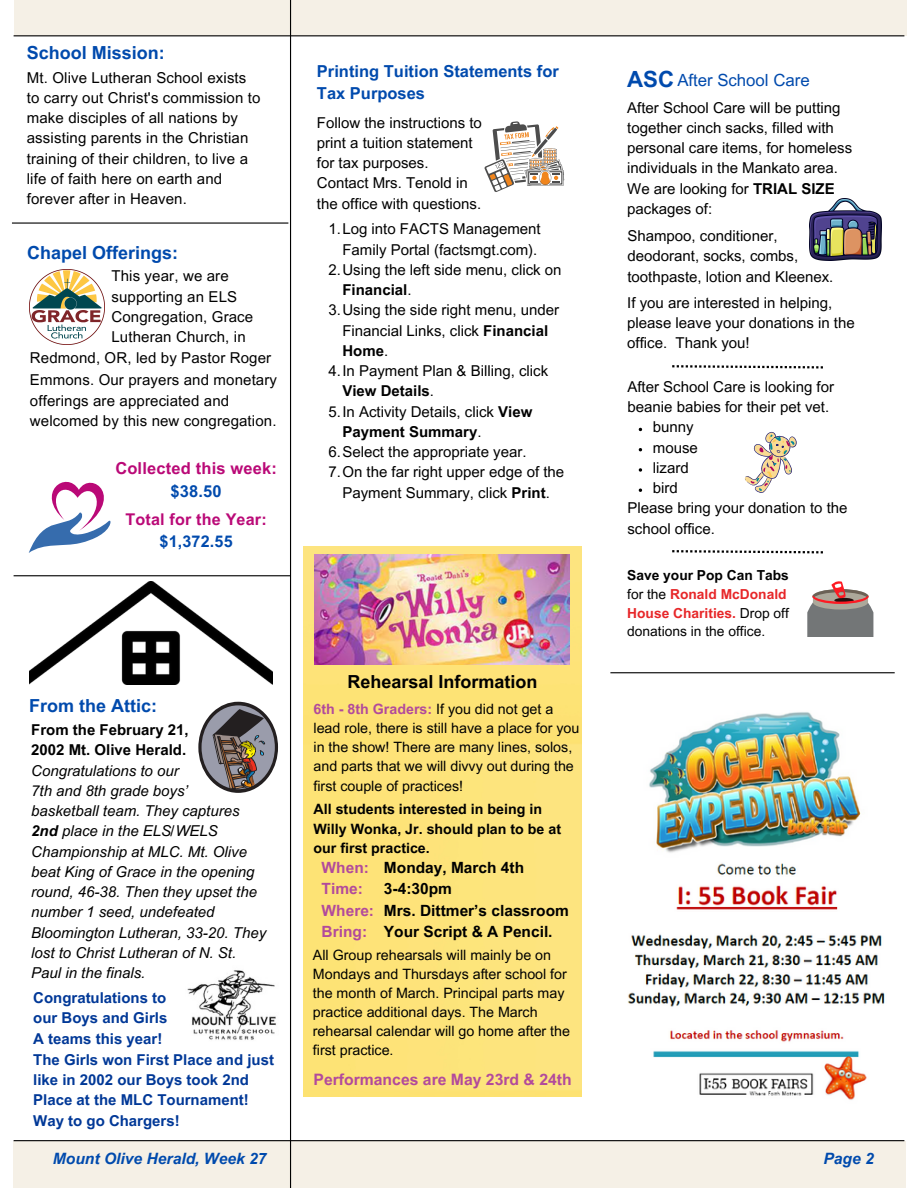
<style>
.page{position:relative;width:918px;height:1188px;background:#fff}
.page>*{position:absolute;margin:0;border:0;box-sizing:border-box;transform-origin:0 0}
.t1{font:700 18px "Arial MT Pro";color:#004aad}
.t2{font:700 18px "Arial MT Pro";color:#000}
.t3{font:16.8px "Arial MT Pro";color:#004aad}
.t4{font:700 16.5px/22.5px "Arial MT Pro";color:#004aad}
.t5{font:700 16.5px "Arial MT Pro";letter-spacing:.01em;color:#ba0977}
.t6{font:700 16.2px/22.2px "Arial MT Pro";letter-spacing:.01em;color:#ba0977;text-align:center}
.t7{font:700 15.75px "Arial MT Pro";color:#b24a9c}
.t8{font:italic 700 15.6px "Arial MT Pro";color:#004aad}
.t9{font:700 15.45px/21.3px "Arial MT Pro";color:#000}
.t10{font:700 15.45px/21.3px "Arial MT Pro";color:#b24a9c}
.t11{font:15px/20.2px "Arial MT Pro";color:#000}
.t12{font:italic 15px/20.2px "Arial MT Pro";color:#000}
.t13{font:700 15px/20.2px "Arial MT Pro";color:#003897;text-align:justify}
.t14{font:14.25px/19.2px "Arial MT Pro";color:#000}
.t15{font:700 14.25px/19.2px "Arial MT Pro";color:#000}
.t16{font:13.8px/18.6px "Arial MT Pro";color:#000}
.s1{color:#004aad}
.s2{font-weight:700}
.s3{font-weight:700;font-style:normal}
.s4{font-weight:700;color:#b24a9c}
.s5{font-weight:700;font-size:22.35px}
.s6{font-weight:700;color:#e72729}
</style>
<div class="page">
<div style="left:14px;top:1141px;width:892px;height:47px;background:#f5f0e6"></div>
<div style="left:14px;top:0;width:892px;height:36px;background:#f5f0e6"></div>
<hr style="left:14px;top:35px;width:890px;height:1px;background:#000">
<hr style="left:290px;top:0;width:1px;height:1188px;background:#000">
<svg style="left:484px;top:121px;width:81px;height:71px"></svg>
<hr style="left:12px;top:222px;width:276px;height:2px;background:#000">
<svg style="left:29px;top:481px;width:82px;height:72px"></svg>
<hr style="left:14px;top:575px;width:276px;height:1px;background:#000">
<hr style="left:14px;top:1140px;width:890px;height:1px;background:#000">
<img style="left:29px;top:269px;width:76px;height:76px">
<img style="left:809px;top:198px;width:72px;height:62px">
<svg style="left:672px;top:365px;width:151px;height:4px"></svg>
<svg style="left:672px;top:550px;width:151px;height:3px"></svg>
<svg style="left:807px;top:581px;width:66px;height:55px"></svg>
<svg style="left:744px;top:432px;width:53px;height:61px"></svg>
<svg style="left:639px;top:468px;width:3px;height:4px"></svg>
<hr style="left:610px;top:672px;width:285px;height:1px;background:#000">
<div style="left:304px;top:546px;width:278px;height:550px;background:#fde37a"></div>
<img style="left:315px;top:554px;width:254px;height:110px">
<svg style="left:198px;top:702px;width:80px;height:91px"></svg>
<img style="left:29px;top:582px;width:243px;height:102px">
<img style="left:187px;top:970px;width:89px;height:70px">
<img style="left:628px;top:712px;width:257px;height:388px">
<p class="t1" style="left:27px;top:46px;width:140px">School Mission:</p>
<p class="t11" style="left:27px;top:69px;width:235px">Mt. Olive Lutheran School exists to carry out Christ's commission to make disciples of all nations by assisting parents in the Christian training of their children, to live a life of faith here on earth and forever after in Heaven.</p>
<p class="t1" style="left:27px;top:246px;width:153px">Chapel Offerings:</p>
<p class="t11" style="left:111px;top:268px;width:119px">This year, we are</p>
<p class="t11" style="left:111px;top:288px;width:127px">supporting an ELS</p>
<p class="t11" style="left:111px;top:308px;width:143px">Congregation, Grace</p>
<p class="t11" style="left:111px;top:329px;width:136px">Lutheran Church, in</p>
<p class="t11" style="left:30px;top:349px;width:243px">Redmond, OR, led by Pastor Roger</p>
<p class="t11" style="left:30px;top:372px;width:249px">Emmons. Our prayers and monetary offerings are appreciated and welcomed by this new congregation.</p>
<p class="t5" style="left:115px;top:462px;width:163px">Collected this week:</p>
<p class="t4" style="left:171px;top:482px;width:53px">$38.50</p>
<p class="t6" style="left:126px;top:510px;width:143px">Total for the Year: <span class="s1">$1,372.55</span></p>
<p class="t4" style="left:317px;top:62px;width:243px">Printing Tuition Statements for<br>Tax Purposes</p>
<p class="t11" style="left:317px;top:114px;width:166px">Follow the instructions to print a tuition statement for tax purposes.<br>Contact Mrs. Tenold in the office with questions.</p>
<p class="t11" style="left:328px;top:221px;width:214px;text-align:right">1.Log into FACTS Management<br>Family Portal (factsmgt.com).</p>
<p class="t11" style="left:342px;top:261px;width:221px;text-indent:-14px">2.Using the left side menu, click on<br><span class="s2">Financial</span>.</p>
<p class="t11" style="left:342px;top:302px;width:218px;text-indent:-14px">3.Using the side right menu, under<br>Financial Links, click <span class="s2">Financial<br>Home</span>.</p>
<p class="t11" style="left:342px;top:363px;width:207px;text-indent:-14px">4.In Payment Plan &amp; Billing, click<br><span class="s2">View Details</span>.</p>
<p class="t11" style="left:342px;top:403px;width:191px;text-indent:-14px">5.In Activity Details, click <span class="s2">View<br>Payment Summary</span>.</p>
<p class="t11" style="left:328px;top:444px;width:200px">6.Select the appropriate year.</p>
<p class="t11" style="left:328px;top:464px;width:237px;text-align:center">7.On the far right upper edge of the<br>Payment Summary, click <span class="s2">Print</span>.</p>
<p class="t1" style="left:29px;top:699px;width:129px">From the Attic:</p>
<p class="t12" style="left:31px;top:722px;width:159px"><span class="s3">From the February 21,<br>2002 Mt. Olive Herald.<br></span>Congratulations to our<br>7th and 8th grade boys’</p>
<p class="t12" style="left:31px;top:803px;width:237px">basketball team. They captures<br><span class="s2">2nd</span> place in the ELS/WELS<br>Championship at MLC. Mt. Olive beat King of Grace in the opening round, 46-38. Then they upset the number 1 seed, undefeated<br>Bloomington Lutheran, 33-20. They lost to Christ Lutheran of N. St.<br>Paul in the finals.</p>
<p class="t13" style="left:33px;top:990px;width:136px">Congratulations to our Boys and Girls A teams this year!</p>
<p class="t13" style="left:33px;top:1051px;width:242px;text-align:left">The Girls won First Place and just like in 2002 our Boys took 2nd<br>Place at the MLC Tournament!<br>Way to go Chargers!</p>
<p class="t2" style="left:348px;top:675px;width:192px">Rehearsal Information</p>
<p class="t14" style="left:314px;top:701px;width:267px"><span class="s4">6th - 8th Graders:</span> If you did not get a lead role, there is still have a place for you in the show! There are many lines, solos, and parts that we will divvy out during the first couple of practices!</p>
<p class="t15" style="left:314px;top:802px;width:249px">All students interested in being in<br>Willy Wonka, Jr. should plan to be at our first practice.</p>
<p class="t10" style="left:322px;top:859px;width:54px">When:<br>Time:<br>Where:<br>Bring:</p>
<p class="t9" style="left:384px;top:859px;width:186px">Monday, March 4th<br>3-4:30pm<br>Mrs. Dittmer’s classroom<br>Your Script &amp; A Pencil.</p>
<p class="t14" style="left:313px;top:947px;width:259px">All Group rehearsals will mainly be on Mondays and Thursdays after school for the month of March. Principal parts may practice additional days. The March rehearsal calendar will go home after the first practice.</p>
<p class="t7" style="left:314px;top:1073px;width:260px">Performances are May 23rd &amp; 24th</p>
<p class="t3" style="left:627px;top:74px;width:184px"><span class="s5">ASC</span> After School Care</p>
<p class="t11" style="left:627px;top:99px;width:226px">After School Care will be putting together cinch sacks, filled with personal care items, for homeless individuals in the Mankato area.<br>We are looking for <span class="s2">TRIAL SIZE </span>packages of:</p>
<p class="t11" style="left:627px;top:228px;width:207px">Shampoo, conditioner, deodorant, socks, combs, toothpaste, lotion and Kleenex.</p>
<p class="t11" style="left:627px;top:294px;width:229px">If you are interested in helping, please leave your donations in the office. Thank you!</p>
<p class="t11" style="left:627px;top:378px;width:208px">After School Care is looking for beanie babies for their pet vet.</p>
<p class="t11" style="left:653px;top:419px;width:42px">bunny</p>
<p class="t11" style="left:653px;top:439px;width:46px">mouse</p>
<p class="t11" style="left:653px;top:459px;width:37px">lizard</p>
<p class="t11" style="left:653px;top:480px;width:26px">bird</p>
<p class="t11" style="left:627px;top:500px;width:222px">Please bring your donation to the school office.</p>
<p class="t16" style="left:627px;top:568px;width:163px"><span class="s2">Save your Pop Can Tabs </span>for the <span class="s6">Ronald McDonald<br>House Charities.</span> Drop off donations in the office.</p>
<p class="t8" style="left:53px;top:1153px;width:215px">Mount Olive Herald, Week 27</p>
<p class="t8" style="left:824px;top:1153px;width:52px">Page 2</p>
</div>
